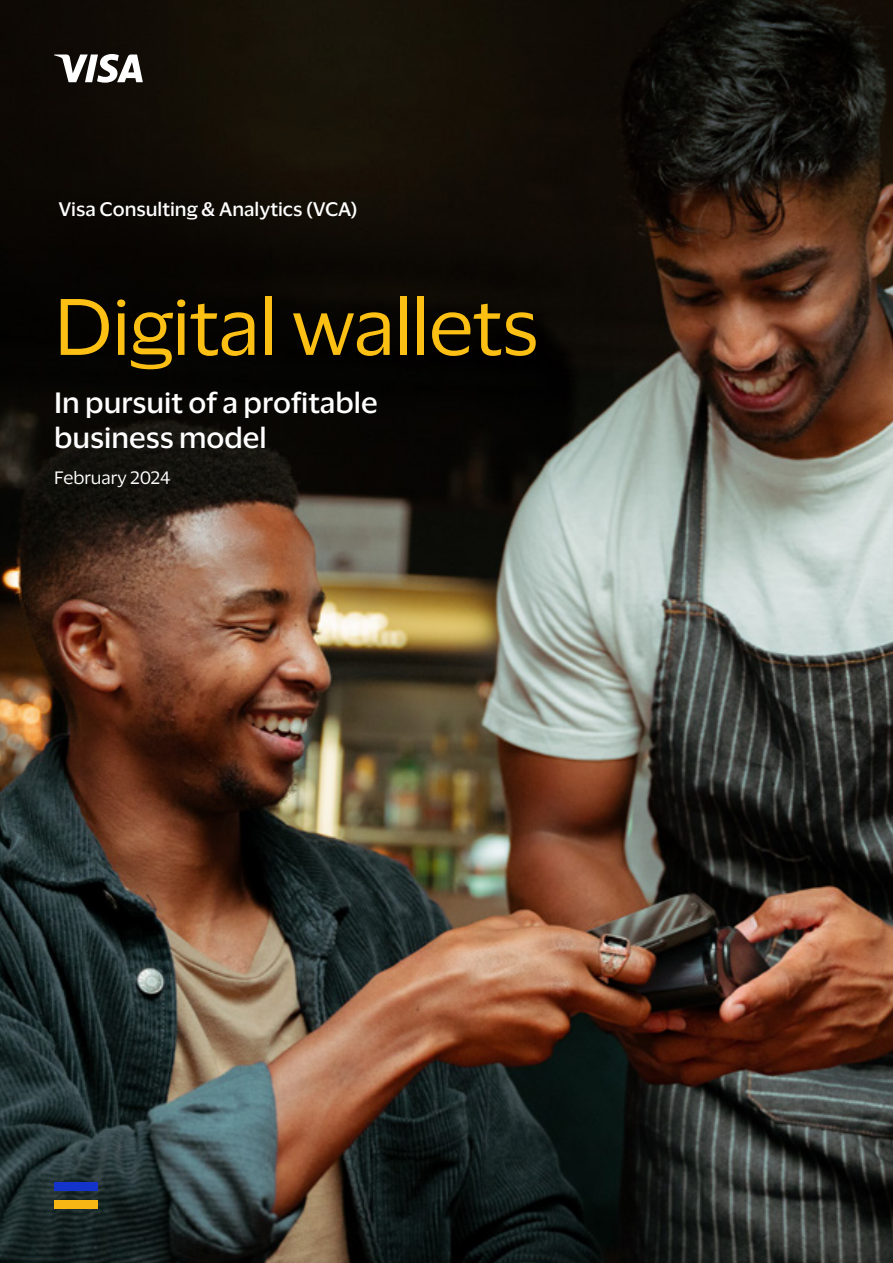
<style>
.page{position:relative;width:893px;height:1263px;background:#fff}
.page>*{position:absolute;margin:0;border:0;box-sizing:border-box;transform-origin:0 0}
.t1{font:73.5px "Visa Dialect";letter-spacing:-.01em;color:#fcc015}
.t2{font:500 27px/35.1px "Visa Dialect";color:#fff}
.t3{font:500 18px "Visa Dialect";color:#fff}
.t4{font:16.5px "Visa Dialect";color:#fff}
</style>
<div class="page">
<img style="left:0;top:463px;width:893px;height:800px">
<svg style="left:0;top:0;width:893px;height:463px;background:#1d150e"></svg>
<div style="left:54px;top:1182px;width:43px;height:9px;background:#1433cb"></div>
<div style="left:54px;top:1200px;width:43px;height:9px;background:#f7b614"></div>
<svg style="left:54px;top:54px;width:89px;height:29px"></svg>
<p class="t3" style="left:58px;top:196px;width:301px">Visa Consulting &amp; Analytics (VCA)</p>
<h1 class="t1" style="left:54px;top:272px;width:486px">Digital wallets</h1>
<p class="t2" style="left:54px;top:383px;width:325px">In pursuit of a profitable business model</p>
<p class="t4" style="left:54px;top:465px;width:118px">February 2024</p>
</div>
